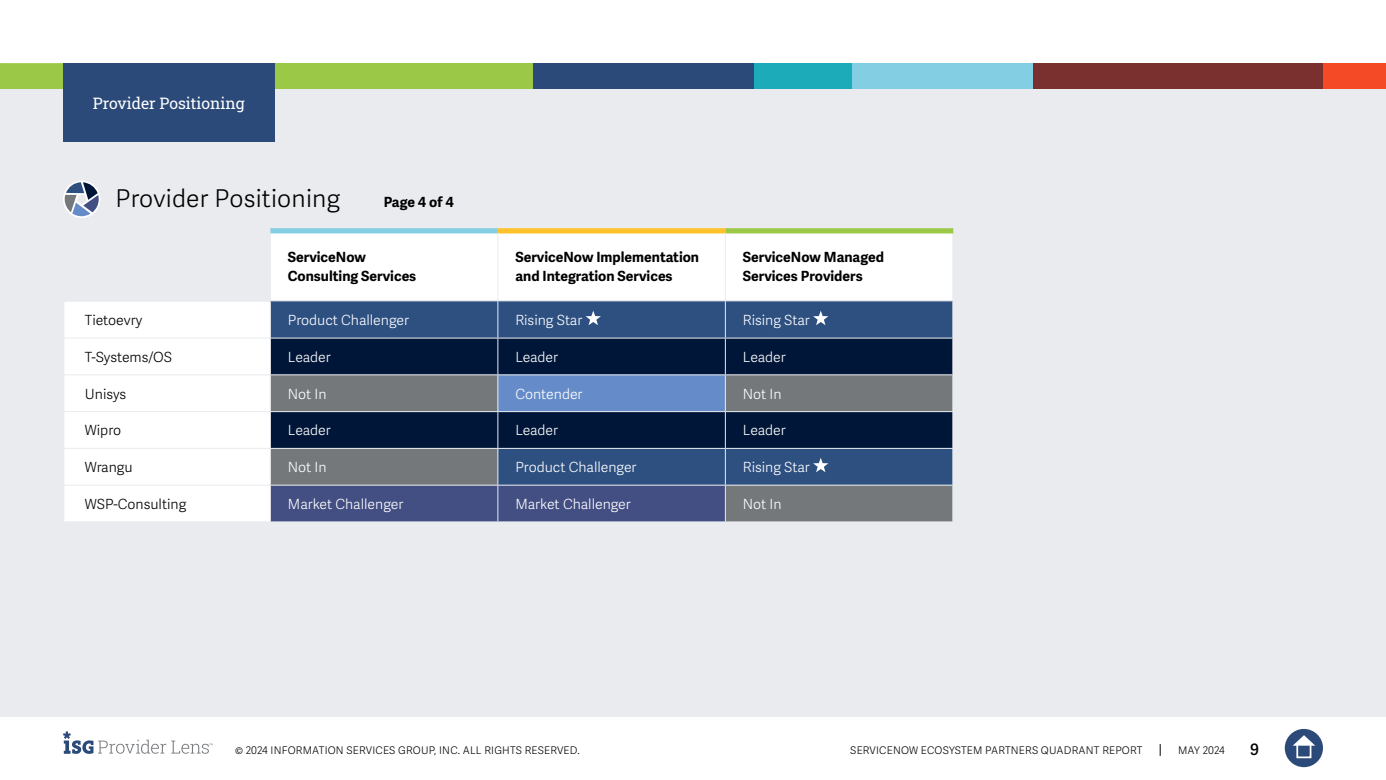
<style>
.page{position:relative;width:1386px;height:780px;background:#fff}
.page>*{position:absolute;margin:0;border:0;box-sizing:border-box;transform-origin:0 0}
.t1{font:300 24.5px "Adelle Sans";letter-spacing:.01em;color:#000}
.t2{font:15.75px "Roboto Slab ISG P Regular";color:#fff}
.t3{font:600 15.75px "Adelle Sans";color:#000}
.t4{font:300 14px "Adelle Sans";color:#fff}
.t5{font:700 14px/19.2px "Adelle Sans";color:#000}
.t6{font:300 14px "Adelle Sans";color:#000}
.t7{font:300 10.5px "Adelle Sans";letter-spacing:.02em;color:#000}
</style>
<div class="page">
<svg style="left:1160px;top:744px;width:1px;height:12px"></svg>
<div style="left:1285px;top:729px;width:38px;height:38px;background:#2b4a79;border-radius:50%"></div>
<svg style="left:1293px;top:735px;width:22px;height:10px"></svg>
<div style="left:1296px;top:743px;width:15px;height:15px;border:2px solid #fff"></div>
<svg style="left:63px;top:731px;width:150px;height:23px"></svg>
<div style="left:0;top:63px;width:1386px;height:654px;background:#e9ebee"></div>
<svg style="left:63px;top:180px;width:37px;height:38px"></svg>
<svg style="left:65px;top:182px;width:34px;height:34px"></svg>
<div style="left:0;top:63px;width:533px;height:26px;background:#9bc947"></div>
<svg style="left:0;top:63px;width:63px;height:1px"></svg>
<div style="left:533px;top:63px;width:223px;height:26px;background:#2b4a79"></div>
<div style="left:850px;top:63px;width:184px;height:26px;background:#84cee3"></div>
<div style="left:1323px;top:63px;width:63px;height:26px;background:#f54a26"></div>
<div style="left:1033px;top:63px;width:290px;height:26px;background:#7a302e"></div>
<div style="left:754px;top:63px;width:98px;height:26px;background:#1cabb9"></div>
<div style="left:63px;top:63px;width:211px;height:79px;background:#2b4a79"></div>
<div style="left:271px;top:233px;width:681px;height:67px;background:#fff"></div>
<div style="left:64px;top:302px;width:206px;height:219px;background:#fff"></div>
<div style="left:270px;top:301px;width:682px;height:36px;background:#2d5081"></div>
<div style="left:271px;top:338px;width:681px;height:36px;background:#001638"></div>
<svg style="left:271px;top:375px;width:681px;height:146px;background:#3f4f66"></svg>
<div style="left:498px;top:375px;width:227px;height:36px;background:#658cc9"></div>
<div style="left:271px;top:485px;width:454px;height:36px;background:#434e82"></div>
<div style="left:270px;top:228px;width:228px;height:5px;background:#84cee3"></div>
<div style="left:498px;top:228px;width:227px;height:5px;background:#ffc22b"></div>
<hr style="left:497px;top:233px;width:1px;height:67px;background:#e9ebee">
<div style="left:725px;top:228px;width:228px;height:5px;background:#9bc947"></div>
<hr style="left:725px;top:233px;width:1px;height:67px;background:#e9ebee">
<hr style="left:63px;top:337px;width:207px;height:1px;background:#e9ebee">
<hr style="left:63px;top:374px;width:207px;height:1px;background:#e9ebee">
<hr style="left:63px;top:411px;width:207px;height:1px;background:#e9ebee">
<hr style="left:63px;top:448px;width:207px;height:1px;background:#e9ebee">
<hr style="left:63px;top:484px;width:207px;height:1px;background:#e9ebee">
<hr style="left:497px;top:338px;width:1px;height:36px;background:#e9ebee">
<hr style="left:725px;top:338px;width:1px;height:36px;background:#e9ebee">
<hr style="left:725px;top:411px;width:228px;height:1px;background:#e9ebee">
<hr style="left:725px;top:412px;width:1px;height:36px;background:#e9ebee">
<hr style="left:270px;top:411px;width:228px;height:1px;background:#e9ebee">
<hr style="left:497px;top:412px;width:1px;height:36px;background:#e9ebee">
<hr style="left:270px;top:448px;width:228px;height:1px;background:#e9ebee">
<hr style="left:270px;top:302px;width:1px;height:35px;background:#e9ebee">
<hr style="left:498px;top:448px;width:227px;height:1px;background:#e9ebee">
<hr style="left:497px;top:449px;width:1px;height:35px;background:#e9ebee">
<hr style="left:497px;top:301px;width:1px;height:36px;background:#e9ebee">
<hr style="left:725px;top:301px;width:1px;height:36px;background:#e9ebee">
<hr style="left:725px;top:448px;width:228px;height:1px;background:#e9ebee">
<hr style="left:725px;top:449px;width:1px;height:35px;background:#e9ebee">
<hr style="left:725px;top:484px;width:228px;height:1px;background:#e9ebee">
<hr style="left:497px;top:375px;width:1px;height:36px;background:#e9ebee">
<hr style="left:725px;top:375px;width:1px;height:36px;background:#e9ebee">
<hr style="left:498px;top:411px;width:227px;height:1px;background:#e9ebee">
<hr style="left:498px;top:484px;width:227px;height:1px;background:#e9ebee">
<hr style="left:725px;top:485px;width:1px;height:36px;background:#e9ebee">
<hr style="left:270px;top:484px;width:228px;height:1px;background:#e9ebee">
<hr style="left:497px;top:485px;width:1px;height:36px;background:#e9ebee">
<svg style="left:586px;top:311px;width:15px;height:14px"></svg>
<svg style="left:813px;top:311px;width:15px;height:14px"></svg>
<svg style="left:813px;top:458px;width:15px;height:14px"></svg>
<p class="t2" style="left:93px;top:92px;width:153px">Provider Positioning</p>
<h1 class="t1" style="left:116px;top:184px;width:226px">Provider Positioning</h1>
<p class="t5" style="left:384px;top:192px;width:72px">Page 4 of 4</p>
<p class="t5" style="left:288px;top:247px;width:130px">ServiceNow<br>Consulting Services</p>
<p class="t5" style="left:515px;top:247px;width:185px">ServiceNow Implementation and Integration Services</p>
<p class="t5" style="left:743px;top:247px;width:143px">ServiceNow Managed<br>Services Providers</p>
<p class="t6" style="left:85px;top:312px;width:59px">Tietoevry</p>
<p class="t4" style="left:288px;top:312px;width:123px">Product Challenger</p>
<p class="t4" style="left:515px;top:312px;width:69px">Rising Star</p>
<p class="t4" style="left:743px;top:312px;width:69px">Rising Star</p>
<p class="t6" style="left:85px;top:349px;width:89px">T-Systems/OS</p>
<p class="t4" style="left:288px;top:349px;width:44px">Leader</p>
<p class="t4" style="left:515px;top:349px;width:44px">Leader</p>
<p class="t4" style="left:743px;top:349px;width:44px">Leader</p>
<p class="t6" style="left:85px;top:385px;width:43px">Unisys</p>
<p class="t4" style="left:288px;top:385px;width:40px">Not In</p>
<p class="t4" style="left:515px;top:385px;width:69px">Contender</p>
<p class="t4" style="left:743px;top:385px;width:40px">Not In</p>
<p class="t6" style="left:85px;top:422px;width:38px">Wipro</p>
<p class="t4" style="left:288px;top:422px;width:44px">Leader</p>
<p class="t4" style="left:515px;top:422px;width:44px">Leader</p>
<p class="t4" style="left:743px;top:422px;width:44px">Leader</p>
<p class="t6" style="left:85px;top:459px;width:49px">Wrangu</p>
<p class="t4" style="left:288px;top:459px;width:40px">Not In</p>
<p class="t4" style="left:515px;top:459px;width:123px">Product Challenger</p>
<p class="t4" style="left:743px;top:459px;width:69px">Rising Star</p>
<p class="t6" style="left:85px;top:496px;width:103px">WSP-Consulting</p>
<p class="t4" style="left:288px;top:496px;width:117px">Market Challenger</p>
<p class="t4" style="left:515px;top:496px;width:117px">Market Challenger</p>
<p class="t4" style="left:743px;top:496px;width:40px">Not In</p>
<p class="t7" style="left:235px;top:744px;width:346px">© 2024 INFORMATION SERVICES GROUP, INC. ALL RIGHTS RESERVED.</p>
<p class="t7" style="left:850px;top:744px;width:294px">SERVICENOW ECOSYSTEM PARTNERS QUADRANT REPORT</p>
<p class="t7" style="left:1178px;top:744px;width:48px">MAY 2024</p>
<p class="t3" style="left:1250px;top:740px;width:10px">9</p>
</div>
